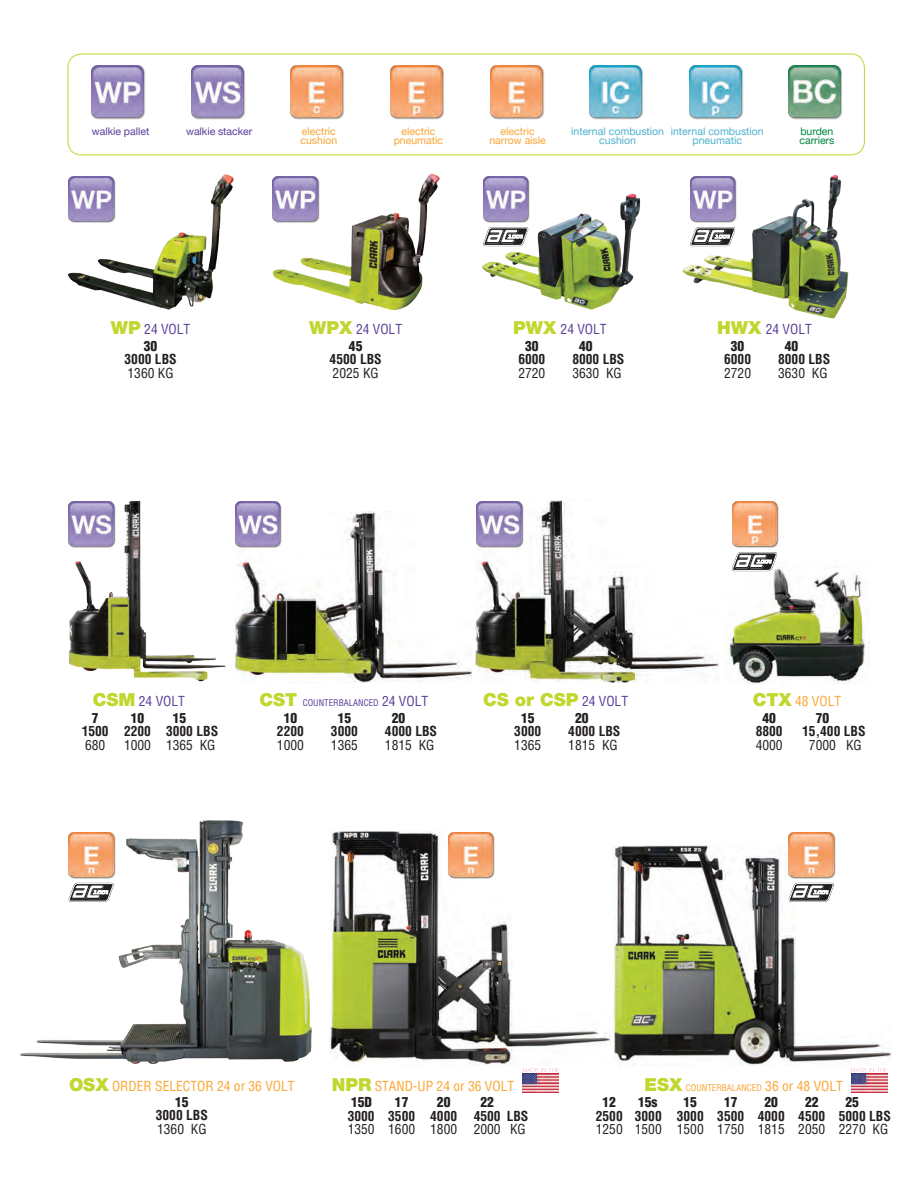
<style>
.page{position:relative;width:918px;height:1188px;background:#fff}
.page>*{position:absolute;margin:0;border:0;box-sizing:border-box;transform-origin:0 0}
.t1{font:900 18px "Helvetica Neue";color:#c1d72f}
.t2{font:700 condensed 13.5px "Helvetica";color:#231f20}
.t3{font:condensed 13.5px "Helvetica";color:#231f20}
.t4{font:900 condensed 13.5px "Helvetica";color:#231f20}
.t5{font:condensed 13.5px "Helvetica";color:#faa633}
.t6{font:condensed 13.5px "Helvetica";color:#593e99}
.t7{font:10.5px "Helvetica Neue";color:#4db3cf}
.t8{font:10.5px "Helvetica Neue";color:#faa633}
.t9{font:10.5px "Helvetica Neue";color:#593e99}
.t10{font:10.5px "Helvetica Neue";color:#00843d}
.t11{font:condensed 9px "Helvetica";color:#faa633}
.t12{font:condensed 9px "Helvetica";color:#593e99}
.s1{font-family:"Helvetica Neue";font-weight:900;font-stretch:normal;font-size:18px;color:#c1d72f}
.s2{font-size:13.5px}
.s3{font-family:"Helvetica";font-weight:400;font-stretch:condensed;font-size:13.5px;color:#593e99}
</style>
<div class="page">
<img style="left:682px;top:175px;width:167px;height:144px">
<img style="left:727px;top:566px;width:143px;height:118px">
<img style="left:68px;top:500px;width:158px;height:182px">
<img style="left:69px;top:501px;width:48px;height:49px">
<img style="left:234px;top:512px;width:238px;height:171px">
<img style="left:235px;top:501px;width:49px;height:49px">
<img style="left:475px;top:500px;width:244px;height:182px">
<img style="left:477px;top:501px;width:48px;height:49px">
<img style="left:330px;top:830px;width:280px;height:235px">
<img style="left:613px;top:845px;width:279px;height:220px">
<img style="left:490px;top:65px;width:54px;height:55px">
<img style="left:191px;top:65px;width:54px;height:55px">
<img style="left:92px;top:65px;width:53px;height:55px">
<img style="left:590px;top:65px;width:53px;height:55px">
<img style="left:689px;top:65px;width:54px;height:55px">
<img style="left:291px;top:65px;width:53px;height:55px">
<img style="left:390px;top:65px;width:54px;height:55px">
<div style="left:68px;top:54px;width:797px;height:101px;border:1px solid #c1d72f;border-radius:14px"></div>
<img style="left:20px;top:820px;width:292px;height:244px">
<img style="left:690px;top:176px;width:49px;height:49px">
<img style="left:272px;top:173px;width:167px;height:138px">
<img style="left:273px;top:176px;width:48px;height:49px">
<img style="left:67px;top:174px;width:167px;height:136px">
<img style="left:69px;top:176px;width:48px;height:49px">
<img style="left:482px;top:193px;width:159px;height:117px">
<img style="left:483px;top:176px;width:49px;height:49px">
<svg style="left:483px;top:227px;width:45px;height:20px"></svg>
<svg style="left:690px;top:227px;width:45px;height:20px"></svg>
<img style="left:789px;top:65px;width:53px;height:55px">
<img style="left:732px;top:501px;width:47px;height:47px">
<svg style="left:732px;top:552px;width:45px;height:20px"></svg>
<svg style="left:69px;top:882px;width:45px;height:20px"></svg>
<img style="left:69px;top:832px;width:48px;height:48px">
<img style="left:448px;top:832px;width:49px;height:48px">
<svg style="left:789px;top:882px;width:45px;height:20px"></svg>
<img style="left:789px;top:832px;width:48px;height:48px">
<img style="left:851px;top:1074px;width:36px;height:19px">
<svg style="left:851px;top:1068px;width:36px;height:4px"></svg>
<img style="left:523px;top:1074px;width:36px;height:19px">
<svg style="left:523px;top:1068px;width:36px;height:4px"></svg>
<p class="t9" style="left:92px;top:123px;width:59px">walkie pallet</p>
<p class="t9" style="left:186px;top:123px;width:68px">walkie stacker</p>
<p class="t7" style="left:571px;top:123px;width:94px">internal combustion</p>
<p class="t7" style="left:599px;top:132px;width:38px">cushion</p>
<p class="t8" style="left:302px;top:123px;width:36px">electric</p>
<p class="t8" style="left:300px;top:132px;width:38px">cushion</p>
<p class="t8" style="left:401px;top:123px;width:36px">electric</p>
<p class="t8" style="left:394px;top:132px;width:51px">pneumatic</p>
<p class="t8" style="left:501px;top:123px;width:36px">electric</p>
<p class="t8" style="left:489px;top:132px;width:58px">narrow aisle</p>
<p class="t7" style="left:671px;top:123px;width:94px">internal combustion</p>
<p class="t7" style="left:693px;top:132px;width:51px">pneumatic</p>
<p class="t10" style="left:800px;top:123px;width:35px">burden</p>
<p class="t10" style="left:799px;top:132px;width:36px">carriers</p>
<p class="t6" style="left:111px;top:321px;width:81px"><span class="s1">WP</span> 24 VOLT</p>
<p class="t4" style="left:144px;top:338px;width:15px">30</p>
<p class="t2" style="left:125px;top:351px;width:54px">3000 LBS</p>
<p class="t3" style="left:128px;top:365px;width:48px">1360 KG</p>
<p class="t6" style="left:309px;top:321px;width:94px"><span class="s1">WPX</span> 24 VOLT</p>
<p class="t4" style="left:349px;top:338px;width:15px">45</p>
<p class="t2" style="left:330px;top:351px;width:54px">4500 LBS</p>
<p class="t3" style="left:333px;top:365px;width:48px">2025 KG</p>
<p class="t6" style="left:513px;top:321px;width:95px"><span class="s1">PWX</span> 24 VOLT</p>
<p class="t4" style="left:525px;top:338px;width:15px">30</p>
<p class="t4" style="left:579px;top:338px;width:15px">40</p>
<p class="t2" style="left:518px;top:351px;width:28px">6000</p>
<p class="t2" style="left:572px;top:351px;width:54px">8000 LBS</p>
<p class="t3" style="left:518px;top:365px;width:28px">2720</p>
<p class="t3" style="left:572px;top:365px;width:51px">3630 KG</p>
<p class="t6" style="left:717px;top:321px;width:96px"><span class="s1">HWX</span> 24 VOLT</p>
<p class="t4" style="left:731px;top:338px;width:15px">30</p>
<p class="t4" style="left:785px;top:338px;width:15px">40</p>
<p class="t2" style="left:724px;top:351px;width:28px">6000</p>
<p class="t2" style="left:778px;top:351px;width:54px">8000 LBS</p>
<p class="t3" style="left:724px;top:365px;width:28px">2720</p>
<p class="t3" style="left:778px;top:365px;width:51px">3630 KG</p>
<p class="t6" style="left:93px;top:693px;width:94px"><span class="s1">CSM</span> 24 VOLT</p>
<p class="t4" style="left:92px;top:709px;width:8px">7</p>
<p class="t4" style="left:131px;top:709px;width:15px">10</p>
<p class="t4" style="left:173px;top:709px;width:15px">15</p>
<p class="t2" style="left:82px;top:723px;width:138px">1500 2200 3000 LBS</p>
<p class="t3" style="left:85px;top:736px;width:22px">680</p>
<p class="t3" style="left:124px;top:736px;width:93px">1000 1365 KG</p>
<p class="t12" style="left:260px;top:697px;width:170px"><span class="s1">CST</span> COUNTERBALANCED <span class="s2">24 VOLT</span></p>
<p class="t4" style="left:284px;top:709px;width:15px">10</p>
<p class="t4" style="left:338px;top:709px;width:15px">15</p>
<p class="t4" style="left:392px;top:709px;width:15px">20</p>
<p class="t2" style="left:277px;top:723px;width:28px">2200</p>
<p class="t2" style="left:331px;top:723px;width:28px">3000</p>
<p class="t2" style="left:385px;top:723px;width:54px">4000 LBS</p>
<p class="t3" style="left:277px;top:736px;width:28px">1000</p>
<p class="t3" style="left:331px;top:736px;width:28px">1365</p>
<p class="t3" style="left:385px;top:736px;width:51px">1815 KG</p>
<p class="t1" style="left:483px;top:689px;width:146px">CS or CSP <span class="s3">24 VOLT</span></p>
<p class="t4" style="left:521px;top:709px;width:15px">15</p>
<p class="t4" style="left:575px;top:709px;width:15px">20</p>
<p class="t2" style="left:514px;top:723px;width:28px">3000</p>
<p class="t2" style="left:568px;top:723px;width:54px">4000 LBS</p>
<p class="t3" style="left:514px;top:736px;width:28px">1365</p>
<p class="t3" style="left:568px;top:736px;width:51px">1815 KG</p>
<p class="t5" style="left:753px;top:693px;width:90px"><span class="s1">CTX</span> 48 VOLT</p>
<p class="t4" style="left:762px;top:709px;width:15px">40</p>
<p class="t4" style="left:816px;top:709px;width:15px">70</p>
<p class="t2" style="left:756px;top:723px;width:29px">8800</p>
<p class="t2" style="left:802px;top:723px;width:65px">15,400 LBS</p>
<p class="t3" style="left:756px;top:736px;width:29px">4000</p>
<p class="t3" style="left:809px;top:736px;width:54px">7000 KG</p>
<p class="t5" style="left:69px;top:1077px;width:227px"><span class="s1">OSX</span> ORDER SELECTOR 24 or 36 VOLT</p>
<p class="t4" style="left:175px;top:1094px;width:15px">15</p>
<p class="t2" style="left:156px;top:1107px;width:54px">3000 LBS</p>
<p class="t3" style="left:157px;top:1121px;width:51px">1360 KG</p>
<p class="t5" style="left:332px;top:1077px;width:184px"><span class="s1">NPR</span> STAND-UP 24 or 36 VOLT</p>
<p class="t4" style="left:351px;top:1094px;width:23px">15D</p>
<p class="t4" style="left:395px;top:1094px;width:15px">17</p>
<p class="t4" style="left:437px;top:1094px;width:15px">20</p>
<p class="t4" style="left:480px;top:1094px;width:15px">22</p>
<p class="t2" style="left:348px;top:1107px;width:182px">3000 3500 4000 4500 LBS</p>
<p class="t3" style="left:348px;top:1121px;width:180px">1350 1600 1800 2000 KG</p>
<p class="t11" style="left:645px;top:1082px;width:200px"><span class="s1">ESX</span> COUNTERBALANCED <span class="s2">36 or 48 VOLT</span></p>
<p class="t4" style="left:603px;top:1094px;width:15px">12</p>
<p class="t4" style="left:638px;top:1094px;width:21px">15s</p>
<p class="t4" style="left:684px;top:1094px;width:15px">15</p>
<p class="t4" style="left:724px;top:1094px;width:15px">17</p>
<p class="t4" style="left:765px;top:1094px;width:15px">20</p>
<p class="t4" style="left:805px;top:1094px;width:15px">22</p>
<p class="t4" style="left:846px;top:1094px;width:15px">25</p>
<p class="t2" style="left:596px;top:1107px;width:297px">2500 3000 3000 3500 4000 4500 5000 LBS</p>
<p class="t3" style="left:596px;top:1121px;width:294px">1250 1500 1500 1750 1815 2050 2270 KG</p>
</div>
